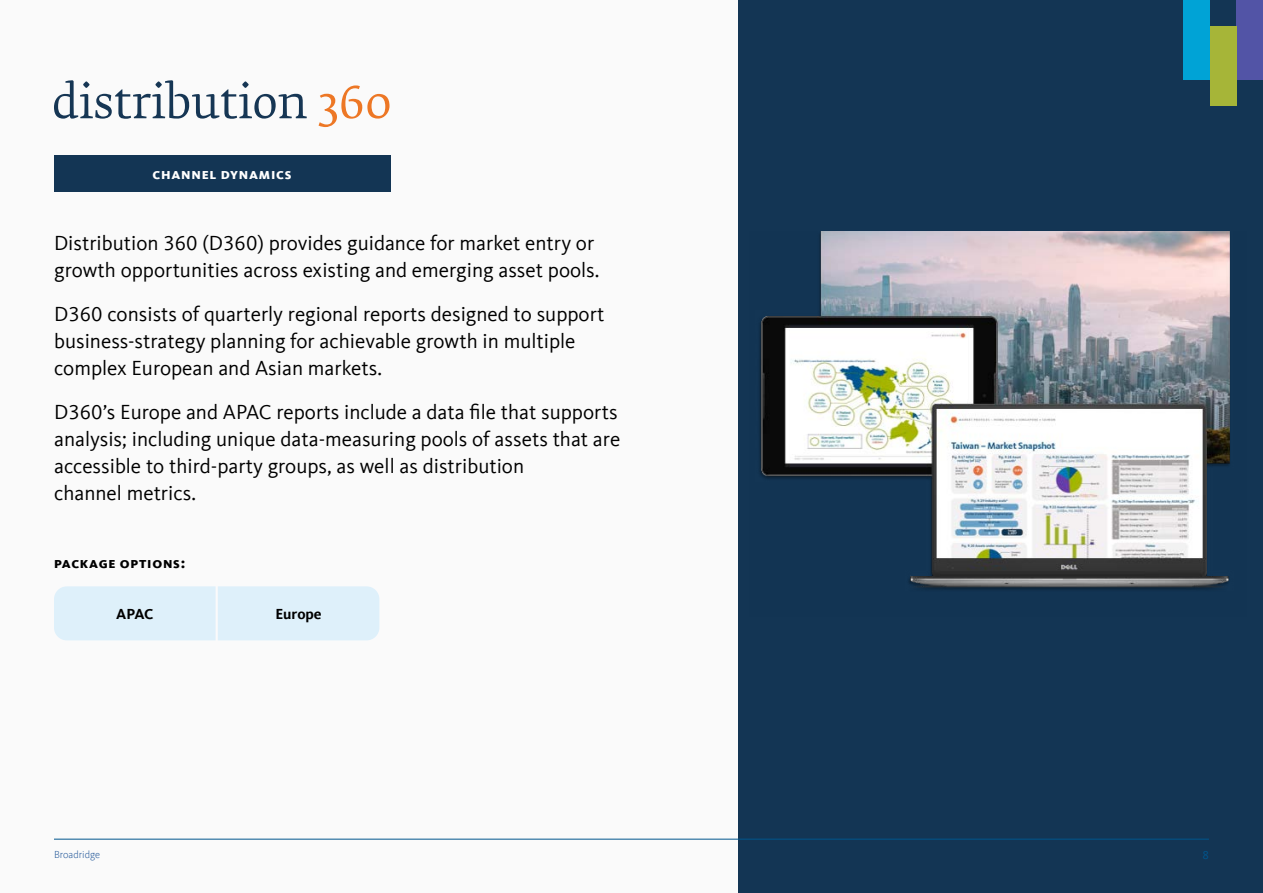
<style>
.page{position:relative;width:1263px;height:893px;background:#fafafa}
.page>*{position:absolute;margin:0;border:0;box-sizing:border-box;transform-origin:0 0}
.t1{font:21px/27px "Kievit Offc";color:#000}
.t2{font:800 15px "Kievit Sc Offc";letter-spacing:.05em;color:#fff}
.t3{font:800 15px "Kievit Sc Offc";letter-spacing:.05em;color:#000}
.t4{font:700 15px "Kievit Offc";letter-spacing:-.005em;color:#000}
.t5{font:12px "Kievit Offc";color:#00558d}
.t6{font:300 10.5px "Kievit Offc";color:#275b9b}
</style>
<div class="page">
<div style="left:738px;top:0;width:525px;height:893px;background:#133554"></div>
<img style="left:759px;top:232px;width:471px;height:358px">
<div style="left:54px;top:155px;width:336px;height:37px;background:#133554"></div>
<svg style="left:54px;top:80px;width:253px;height:39px"></svg>
<svg style="left:319px;top:85px;width:70px;height:42px"></svg>
<div style="left:54px;top:586px;width:325px;height:54px;background:#def0fa"></div>
<hr style="left:54px;top:839px;width:1155px;height:1px;background:#00558d">
<div style="left:1183px;top:0;width:27px;height:80px;background:#00a3d6"></div>
<div style="left:1236px;top:0;width:27px;height:80px;background:#5254a6"></div>
<div style="left:1210px;top:27px;width:26px;height:79px;background:#a6b538"></div>
<p class="t2" style="left:152px;top:165px;width:141px">channel dynamics</p>
<p class="t1" style="left:54px;top:230px;width:547px">Distribution 360 (D360) provides guidance for market entry or growth opportunities across existing and emerging asset pools.</p>
<p class="t1" style="left:54px;top:301px;width:552px">D360 consists of quarterly regional reports designed to support business-strategy planning for achievable growth in multiple complex European and Asian markets.</p>
<p class="t1" style="left:54px;top:399px;width:568px">D360’s Europe and APAC reports include a data file that supports analysis; including unique data-measuring pools of assets that are accessible to third-party groups, as well as distribution<br>channel metrics.</p>
<p class="t3" style="left:54px;top:554px;width:133px">package options:</p>
<p class="t4" style="left:116px;top:605px;width:39px">APAC</p>
<p class="t4" style="left:275px;top:605px;width:48px">Europe</p>
<p class="t6" style="left:54px;top:849px;width:48px">Broadridge</p>
<p class="t5" style="left:1202px;top:848px;width:8px">8</p>
</div>
